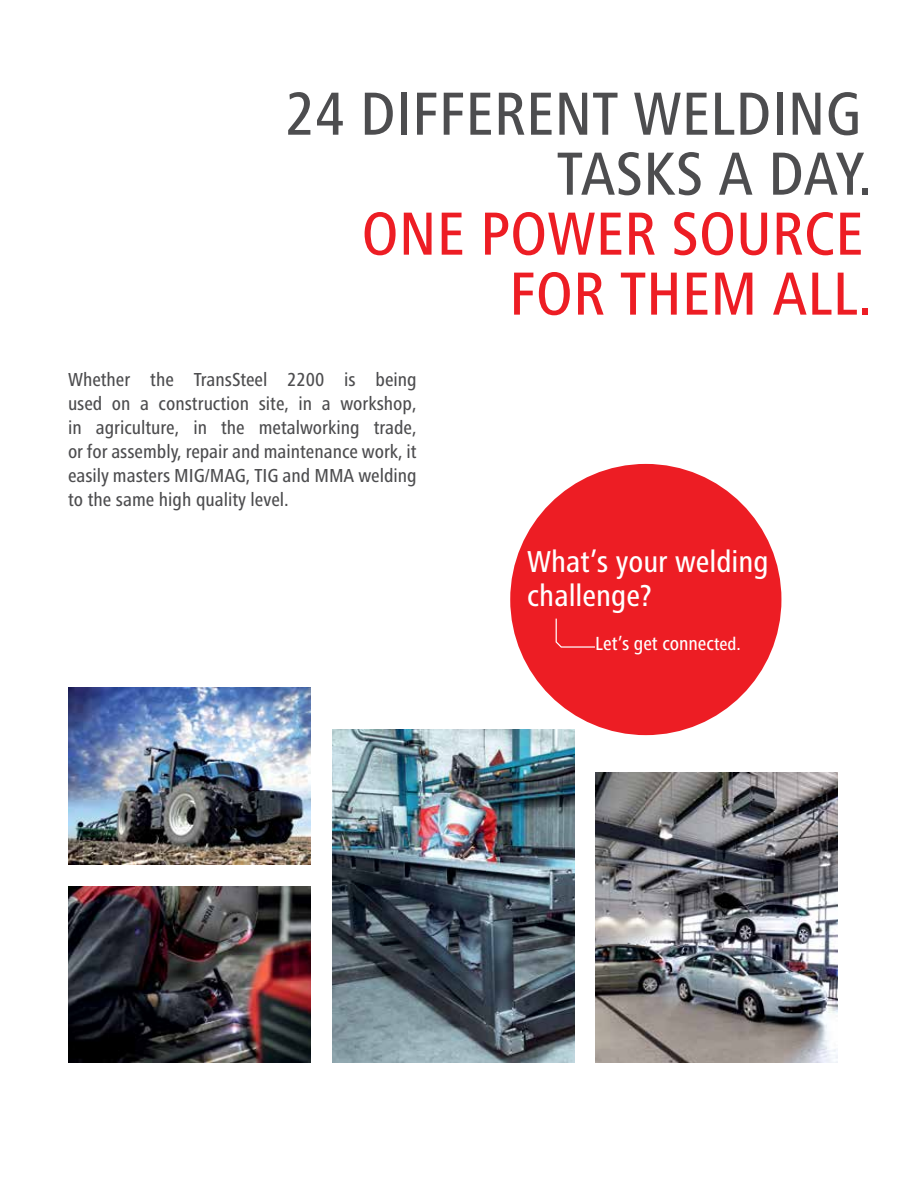
<style>
.page{position:relative;width:918px;height:1188px;background:#fff}
.page>*{position:absolute;margin:0;border:0;box-sizing:border-box;transform-origin:0 0}
.t1{font:500 condensed 63px/60px "Frutiger Next LTW1 G";color:#4d4d4f;text-align:right}
.t2{font:500 condensed 63px/60px "Frutiger Next LTW1 G";color:#ed1d24;text-align:right}
.t3{font:500 condensed 31.35px/33.9px "Frutiger Next LTW1 G";color:#fff}
.t4{font:500 condensed 19.65px "Frutiger Next LTW1 G";letter-spacing:-.005em;color:#fff}
.t5{font:500 condensed 19.5px/24px "Frutiger Next LTW1 G";color:#4d4d4f;text-align:justify}
.s1{font-size:18.45px}
</style>
<div class="page">
<img style="left:68px;top:688px;width:242px;height:176px">
<img style="left:333px;top:730px;width:242px;height:333px">
<img style="left:595px;top:772px;width:243px;height:291px">
<div style="left:510px;top:464px;width:271px;height:271px;background:#ed1d24;border-radius:50%"></div>
<svg style="left:555px;top:618px;width:40px;height:30px"></svg>
<img style="left:68px;top:886px;width:242px;height:177px">
<h1 class="t1" style="left:285px;top:84px;width:589px">24 DIFFERENT WELDING<br>TASKS A DAY.</h1>
<h1 class="t2" style="left:361px;top:204px;width:513px">ONE POWER SOURCE<br>FOR THEM ALL.</h1>
<p class="t5" style="left:68px;top:367px;width:350px">Whether the TransSteel 2200 is being used on a construction site, in a workshop, in agriculture, in the metalworking trade, or for assembly, repair and maintenance work, it easily masters MIG/MAG, TIG and MMA welding to the same high quality level.</p>
<h2 class="t3" style="left:527px;top:544px;width:243px">What’s your welding challenge?</h2>
<p class="t4" style="left:595px;top:632px;width:147px">Let’s get connec<span class="s1">ted.</span></p>
</div>
